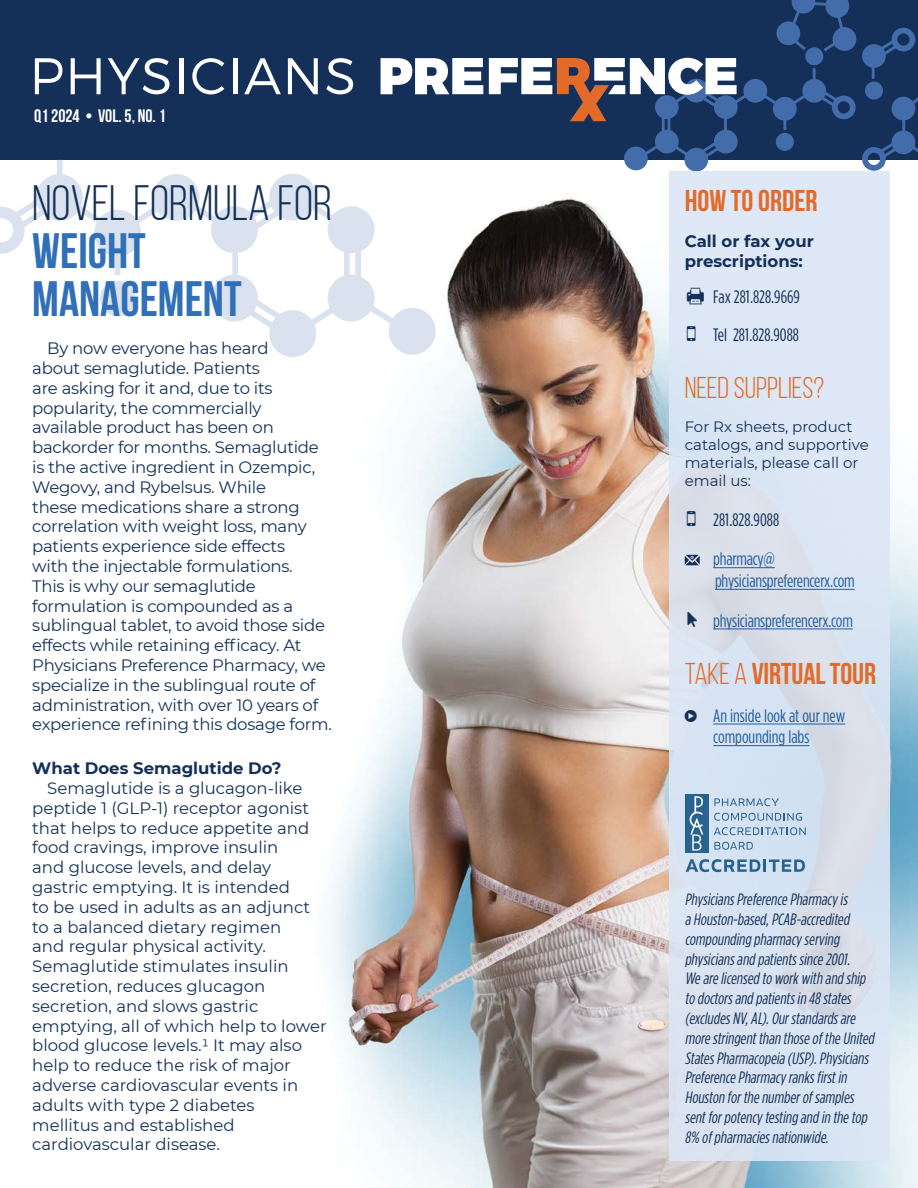
<style>
.page{position:relative;width:918px;height:1188px;background:#fff}
.page>*{position:absolute;margin:0;border:0;box-sizing:border-box;transform-origin:0 0}
.t1{font:700 49.5px/48px "Bebas Neue";color:#3170b8}
.t2{font:49.5px "Bebas Neue";color:#143058}
.t3{font:700 30px "Bebas Neue";letter-spacing:-.005em;color:#e16b2a}
.t4{font:30px "Bebas Neue";color:#e16b2a}
.t5{font:18px/39.6px "Gotham Condensed";letter-spacing:-.01em;color:#215e9e}
.t6{font:18px/37.8px "Gotham Condensed";color:#143058}
.t7{font:700 18px "Bebas Neue";color:#fff}
.t8{font:16.5px/19.8px "Montserrat";letter-spacing:-.015em;color:#143058}
.t9{font:italic 16.5px/19.8px "Gotham Condensed";color:#143058}
.t10{font:700 16.5px/19.8px "Montserrat";color:#143058}
.t11{font:15px/18px "Montserrat";color:#143058}
.s1{font-family:"Modern Pictograms";font-size:22.5px}
.s2{color:#215e9e}
.s3{font-weight:400}
</style>
<div class="page">
<div style="left:0;top:0;width:918px;height:160px;background:#143058"></div>
<svg style="left:624px;top:0;width:294px;height:179px"></svg>
<svg style="left:35px;top:58px;width:27px;height:36px"></svg>
<svg style="left:71px;top:58px;width:30px;height:36px"></svg>
<svg style="left:108px;top:58px;width:61px;height:36px"></svg>
<hr style="left:179px;top:58px;width:4px;height:36px;background:#fff">
<svg style="left:192px;top:58px;width:32px;height:36px"></svg>
<hr style="left:233px;top:58px;width:4px;height:36px;background:#fff">
<svg style="left:244px;top:58px;width:37px;height:36px"></svg>
<svg style="left:288px;top:58px;width:30px;height:36px"></svg>
<svg style="left:326px;top:58px;width:27px;height:36px"></svg>
<svg style="left:381px;top:58px;width:102px;height:36px"></svg>
<svg style="left:489px;top:58px;width:248px;height:63px"></svg>
<img style="left:329px;top:179px;width:589px;height:1009px">
<svg style="left:0;top:160px;width:436px;height:242px"></svg>
<div style="left:669px;top:172px;width:220px;height:989px;background:#dce6f5"></div>
<hr style="left:713px;top:567px;width:62px;height:1px;background:#215e9e">
<hr style="left:715px;top:589px;width:140px;height:1px;background:#215e9e">
<hr style="left:713px;top:629px;width:140px;height:1px;background:#215e9e">
<hr style="left:713px;top:724px;width:132px;height:1px;background:#215e9e">
<hr style="left:713px;top:745px;width:96px;height:1px;background:#215e9e">
<svg style="left:685px;top:555px;width:15px;height:10px"></svg>
<svg style="left:714px;top:798px;width:65px;height:8px"></svg>
<svg style="left:714px;top:813px;width:88px;height:8px"></svg>
<svg style="left:714px;top:827px;width:92px;height:8px"></svg>
<svg style="left:714px;top:842px;width:39px;height:8px"></svg>
<div style="left:685px;top:794px;width:24px;height:58px;background:#28628f"></div>
<svg style="left:690px;top:796px;width:13px;height:55px"></svg>
<svg style="left:686px;top:859px;width:119px;height:13px"></svg>
<p class="t7" style="left:34px;top:106px;width:133px">Q1 2024 • VOL. 5, NO. 1</p>
<h1 class="t2" style="left:32px;top:177px;width:301px">NOVEL FORMULA FOR</h1>
<h1 class="t1" style="left:32px;top:227px;width:211px">WEIGHT<br>MANAGEMENT</h1>
<p class="t8" style="left:32px;top:338px;width:301px;text-indent:15px">By now everyone has heard<br>about semaglutide. Patients<br>are asking for it and, due to its popularity, the commercially available product has been on backorder for months. Semaglutide is the active ingredient in Ozempic, Wegovy, and Rybelsus. While<br>these medications share a strong correlation with weight loss, many patients experience side effects<br>with the injectable formulations.<br>This is why our semaglutide formulation is compounded as a sublingual tablet, to avoid those side effects while retaining efficacy. At Physicians Preference Pharmacy, we specialize in the sublingual route of administration, with over 10 years of experience refining this dosage form.</p>
<p class="t10" style="left:32px;top:758px;width:251px">What Does Semaglutide Do?</p>
<p class="t8" style="left:32px;top:778px;width:296px;text-indent:15px">Semaglutide is a glucagon-like peptide 1 (GLP-1) receptor agonist that helps to reduce appetite and food cravings, improve insulin<br>and glucose levels, and delay gastric emptying. It is intended<br>to be used in adults as an adjunct to a balanced dietary regimen<br>and regular physical activity.<br>Semaglutide stimulates insulin secretion, reduces glucagon secretion, and slows gastric emptying, all of which help to lower blood glucose levels.1 It may also help to reduce the risk of major adverse cardiovascular events in adults with type 2 diabetes<br>mellitus and established cardiovascular disease.</p>
<h2 class="t3" style="left:685px;top:184px;width:134px">HOW TO ORDER</h2>
<p class="t10" style="left:685px;top:230px;width:131px">Call or fax your prescriptions:</p>
<p class="t6" style="left:685px;top:277px;width:117px"><span class="s1">d</span> Fax 281.828.9669<br><span class="s1">O</span> Tel 281.828.9088</p>
<h2 class="t4" style="left:685px;top:371px;width:141px">NEED SUPPLIES?</h2>
<p class="t11" style="left:685px;top:417px;width:186px">For Rx sheets, product catalogs, and supportive materials, please call or email us:</p>
<p class="t6" style="left:685px;top:499px;width:96px;line-height:39.6px;text-align:right"><span class="s1">O</span> 281.828.9088 <span class="s2">pharmacy@</span></p>
<p class="t5" style="left:713px;top:561px;width:143px">physicianspreferencerx.com physicianspreferencerx.com</p>
<h2 class="t3" style="left:685px;top:657px;width:193px"><span class="s3">TAKE A</span> VIRTUAL TOUR</h2>
<p class="t5" style="left:713px;top:704px;width:134px;line-height:21.6px">An inside look at our new compounding labs</p>
<p class="t9" style="left:685px;top:889px;width:194px">PhysiciansPreference Pharmacy is<br>a Houston-based,PCAB-accredited compounding pharmacy serving physiciansand patientssince 2001.<br>We are licensed to workwith and ship to doctorsand patientsin 48states (excludesNV,AL).Ourstandardsare more stringentthan those ofthe United StatesPharmacopeia (USP).Physicians Preference Pharmacy ranksfirstin Houston forthe numberofsamples sentforpotency testing and in the top 8% ofpharmaciesnationwide.</p>
</div>
